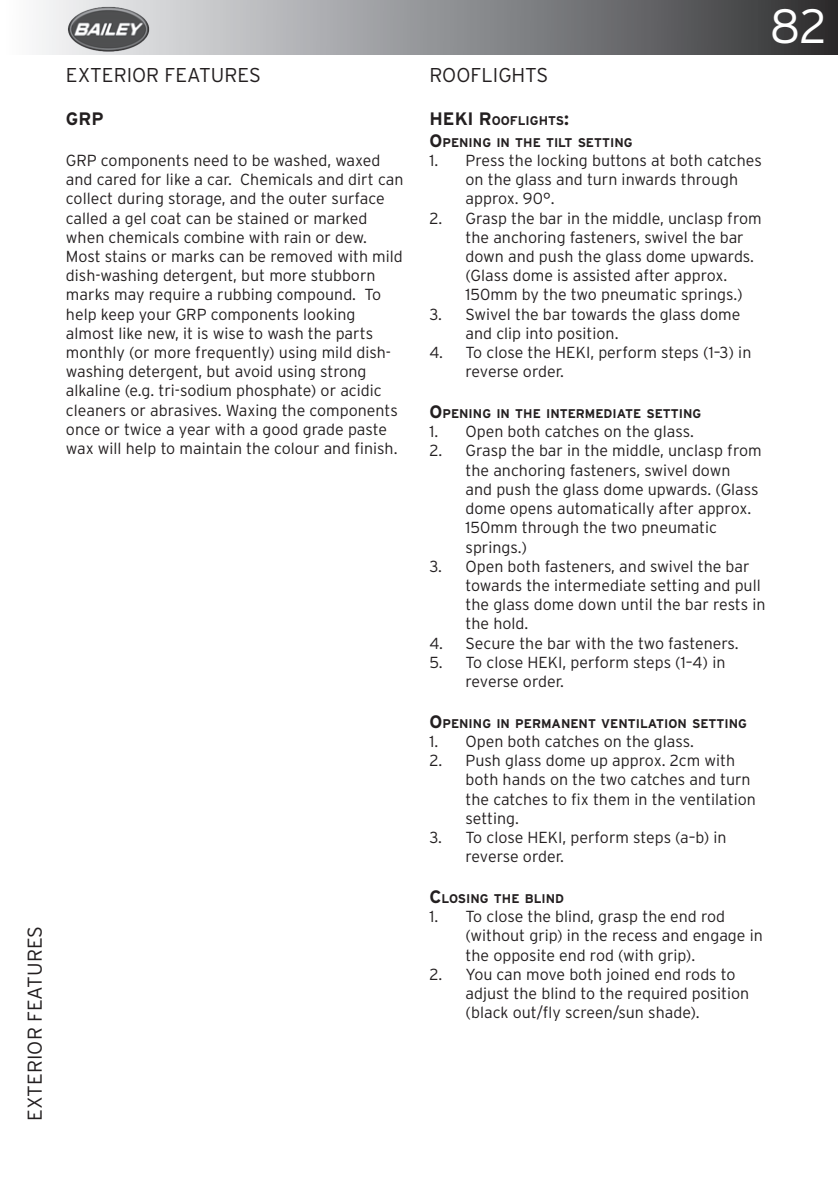
<style>
.page{position:relative;width:838px;height:1189px;background:#fff}
.page>*{position:absolute;margin:0;border:0;box-sizing:border-box;transform-origin:0 0}
.t1{font:300 48px "Interstate";color:#fff}
.TITLES{font:300 20px "Interstate";color:#231f20}
.Chapter_Heading{font:300 20px "Interstate";color:#231f20}
.Sub_Headings{font:700 18px "Interstate";color:#231f20}
.Body_Text{font:300 16px/19.2px "Interstate";color:#231f20}
.Sub_Headings-2{font:700 12.6px "Interstate";color:#231f20}
.s1{font-size:18px}
</style>
<div class="page">
<div style="left:0;top:0;width:838px;height:55px;background:linear-gradient(to right,#fdfeff,#313234)"></div>
<img style="left:66px;top:4px;width:86px;height:48px">
<p class="TITLES" style="left:66px;top:63px;width:196px">EXTERIOR FEATURES</p>
<p class="Sub_Headings" style="left:66px;top:108px;width:39px">GRP</p>
<p class="Body_Text" style="left:66px;top:151px;width:339px">GRP components need to be washed, waxed and cared for like a car. Chemicals and dirt can collect during storage, and the outer surface called a gel coat can be stained or marked when chemicals combine with rain or dew.<br>Most stains or marks can be removed with mild dish-washing detergent, but more stubborn marks may require a rubbing compound. To help keep your GRP components looking almost like new, it is wise to wash the parts monthly (or more frequently) using mild dish&shy;washing detergent, but avoid using strong alkaline (e.g. tri-sodium phosphate) or acidic cleaners or abrasives. Waxing the components once or twice a year with a good grade paste wax will help to maintain the colour and finish.</p>
<p class="TITLES" style="left:23px;top:1120px;width:196px;rotate:-90deg">EXTERIOR FEATURES</p>
<h1 class="t1" style="left:770px;top:-3px;width:58px">82</h1>
<p class="Chapter_Heading" style="left:429px;top:63px;width:120px">ROOFLIGHTS</p>
<p class="Sub_Headings-2" style="left:429px;top:113px;width:72px"><span class="s1">HEKI R</span>OOFLIGHTS</p>
<p class="Sub_Headings" style="left:564px;top:108px;width:6px">:</p>
<p class="Sub_Headings-2" style="left:429px;top:135px;width:22px"><span class="s1">O</span>PENING</p>
<p class="Sub_Headings-2" style="left:496px;top:135px;width:29px">IN THE</p>
<p class="Sub_Headings-2" style="left:546px;top:135px;width:8px">TILT</p>
<p class="Sub_Headings-2" style="left:578px;top:135px;width:9px">SETTING</p>
<p class="Body_Text" style="left:465px;top:151px;width:298px;text-indent:-36px">1. Press the locking buttons at both catches on the glass and turn inwards through approx. 90°.</p>
<p class="Body_Text" style="left:465px;top:208px;width:298px;text-indent:-36px">2. Grasp the bar in the middle, unclasp from the anchoring fasteners, swivel the bar down and push the glass dome upwards. (Glass dome is assisted after approx.<br>150mm by the two pneumatic springs.)</p>
<p class="Body_Text" style="left:465px;top:304px;width:276px;text-indent:-36px">3. Swivel the bar towards the glass dome and clip into position.</p>
<p class="Body_Text" style="left:465px;top:343px;width:287px;text-indent:-36px">4. To close the HEKI, perform steps (1–3) in reverse order.</p>
<p class="Sub_Headings-2" style="left:429px;top:406px;width:22px"><span class="s1">O</span>PENING</p>
<p class="Sub_Headings-2" style="left:496px;top:406px;width:29px">IN THE</p>
<p class="Sub_Headings-2" style="left:546px;top:406px;width:9px">INTERMEDIATE</p>
<p class="Sub_Headings-2" style="left:646px;top:406px;width:9px">SETTING</p>
<p class="Body_Text" style="left:429px;top:422px;width:266px">1. Open both catches on the glass.</p>
<p class="Body_Text" style="left:465px;top:441px;width:298px;text-indent:-36px">2. Grasp the bar in the middle, unclasp from the anchoring fasteners, swivel down<br>and push the glass dome upwards. (Glass dome opens automatically after approx.<br>150mm through the two pneumatic springs.)</p>
<p class="Body_Text" style="left:465px;top:556px;width:301px;text-indent:-36px">3. Open both fasteners, and swivel the bar towards the intermediate setting and pull the glass dome down until the bar rests in the hold.</p>
<p class="Body_Text" style="left:429px;top:633px;width:311px">4. Secure the bar with the two fasteners.</p>
<p class="Body_Text" style="left:465px;top:652px;width:261px;text-indent:-36px">5. To close HEKI, perform steps (1–4) in reverse order.</p>
<p class="Sub_Headings-2" style="left:429px;top:715px;width:22px"><span class="s1">O</span>PENING</p>
<p class="Sub_Headings-2" style="left:496px;top:715px;width:29px">IN PERMANENT</p>
<p class="Sub_Headings-2" style="left:601px;top:715px;width:9px">VENTILATION</p>
<p class="Sub_Headings-2" style="left:692px;top:715px;width:9px">SETTING</p>
<p class="Body_Text" style="left:429px;top:731px;width:266px">1. Open both catches on the glass.</p>
<p class="Body_Text" style="left:465px;top:751px;width:292px;text-indent:-36px">2. Push glass dome up approx. 2cm with both hands on the two catches and turn the catches to fix them in the ventilation setting.</p>
<p class="Body_Text" style="left:465px;top:827px;width:263px;text-indent:-36px">3. To close HEKI, perform steps (a–b) in reverse order.</p>
<p class="Sub_Headings-2" style="left:429px;top:891px;width:21px"><span class="s1">C</span>LOSING</p>
<p class="Sub_Headings-2" style="left:494px;top:891px;width:10px">THE</p>
<p class="Sub_Headings-2" style="left:525px;top:891px;width:9px">BLIND</p>
<p class="Body_Text" style="left:465px;top:907px;width:299px;text-indent:-36px">1. To close the blind, grasp the end rod (without grip) in the recess and engage in the opposite end rod (with grip).</p>
<p class="Body_Text" style="left:465px;top:964px;width:285px;text-indent:-36px">2. You can move both joined end rods to adjust the blind to the required position (black out/fly screen/sun shade).</p>
</div>
